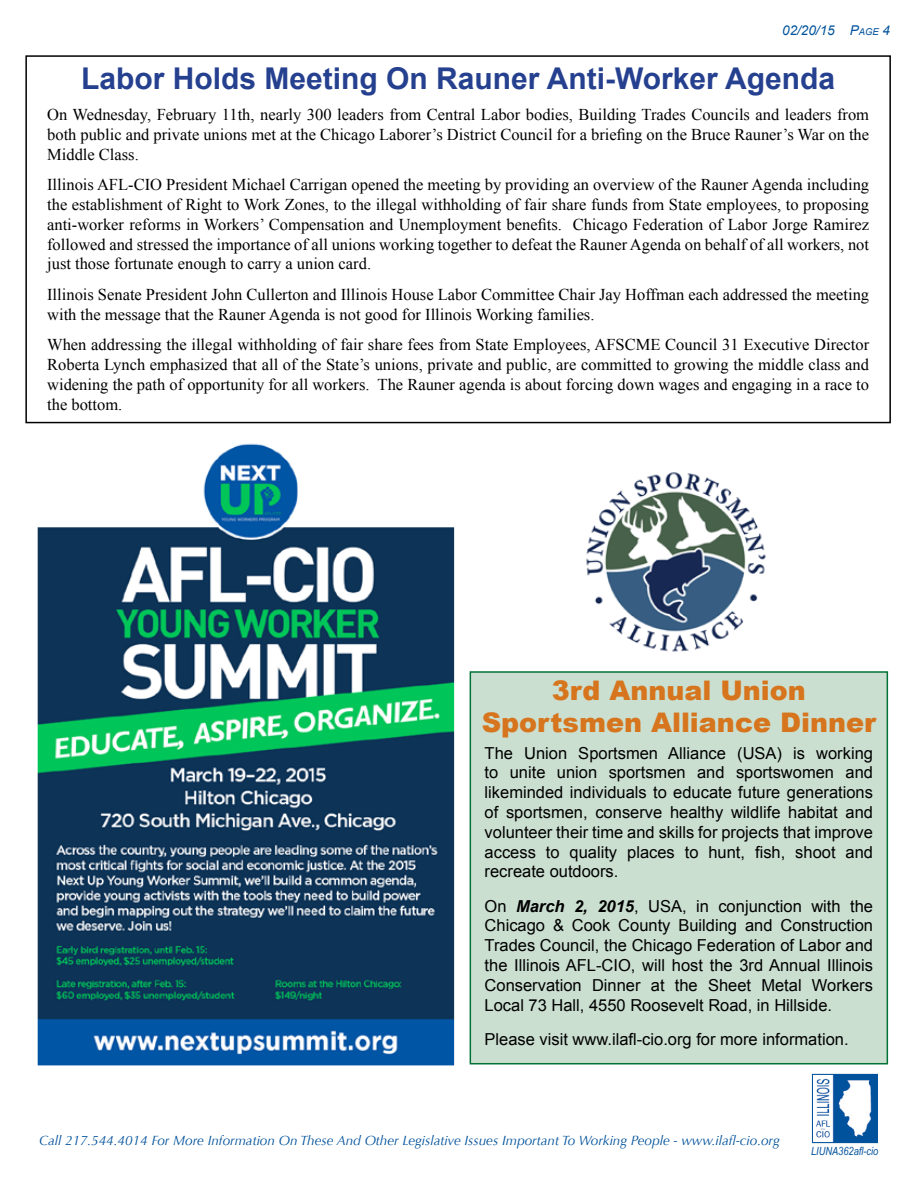
<style>
.page{position:relative;width:918px;height:1188px;background:#fff}
.page>*{position:absolute;margin:0;border:0;box-sizing:border-box;transform-origin:0 0}
.t1{font:700 30px "Arial";color:#25408f}
.t2{font:900 27px/32.4px "Arial";color:#d6751d;text-align:center}
.t3{font:16.5px/19.8px "Times New Roman";color:#000;text-align:justify}
.t4{font:16.5px/19.8px "Arial";color:#000;text-align:justify}
.t5{font:italic 13.5px "Optima";color:#00529c}
.t6{font:italic 13.5px "Arial";color:#00529c}
.t7{font:italic 11.25px "Arial Narrow";color:#00529c}
.s1{font-size:9.45px}
.s2{font-weight:700;font-style:italic}
</style>
<div class="page">
<img style="left:816px;top:1076px;width:60px;height:65px">
<div style="left:812px;top:1074px;width:66px;height:69px;border:1px solid #00529c"></div>
<div style="left:25px;top:55px;width:866px;height:368px;border:2px solid #000"></div>
<img style="left:38px;top:443px;width:416px;height:622px">
<div style="left:470px;top:672px;width:417px;height:392px;background:#cbdfd1"></div>
<div style="left:470px;top:671px;width:418px;height:393px;border:2px solid #007236"></div>
<img style="left:586px;top:472px;width:180px;height:180px">
<p class="t6" style="left:782px;top:22px;width:109px">02/20/15 P<span class="s1">age</span> 4</p>
<h1 class="t1" style="left:81px;top:59px;width:755px">Labor Holds Meeting On Rauner Anti-Worker Agenda</h1>
<p class="t3" style="left:47px;top:104px;width:824px">On Wednesday, February 11th, nearly 300 leaders from Central Labor bodies, Building Trades Councils and leaders from both public and private unions met at the Chicago Laborer’s District Council for a briefing on the Bruce Rauner’s War on the Middle Class.</p>
<p class="t3" style="left:47px;top:175px;width:824px">Illinois AFL-CIO President Michael Carrigan opened the meeting by providing an overview of the Rauner Agenda including the establishment of Right to Work Zones, to the illegal withholding of fair share funds from State employees, to proposing anti-worker reforms in Workers’ Compensation and Unemployment benefits. Chicago Federation of Labor Jorge Ramirez followed and stressed the importance of all unions working together to defeat the Rauner Agenda on behalf of all workers, not just those fortunate enough to carry a union card.</p>
<p class="t3" style="left:47px;top:284px;width:824px">Illinois Senate President John Cullerton and Illinois House Labor Committee Chair Jay Hoffman each addressed the meeting with the message that the Rauner Agenda is not good for Illinois Working families.</p>
<p class="t3" style="left:47px;top:335px;width:823px">When addressing the illegal withholding of fair share fees from State Employees, AFSCME Council 31 Executive Director Roberta Lynch emphasized that all of the State’s unions, private and public, are committed to growing the middle class and widening the path of opportunity for all workers. The Rauner agenda is about forcing down wages and engaging in a race to the bottom.</p>
<h2 class="t2" style="left:482px;top:673px;width:397px">3rd Annual Union<br>Sportsmen Alliance Dinner</h2>
<p class="t4" style="left:485px;top:743px;width:390px">The Union Sportsmen Alliance (USA) is working to unite union sportsmen and sportswomen and likeminded individuals to educate future generations of sportsmen, conserve healthy wildlife habitat and volunteer their time and skills for projects that improve access to quality places to hunt, fish, shoot and recreate outdoors.</p>
<p class="t4" style="left:485px;top:896px;width:390px">On <span class="s2">March 2, 2015</span>, USA, in conjunction with the Chicago &amp; Cook County Building and Construction Trades Council, the Chicago Federation of Labor and the Illinois AFL-CIO, will host the 3rd Annual Illinois Conservation Dinner at the Sheet Metal Workers Local 73 Hall, 4550 Roosevelt Road, in Hillside.</p>
<p class="t4" style="left:485px;top:1029px;width:366px">Please visit www.ilafl-cio.org for more information.</p>
<p class="t5" style="left:39px;top:1133px;width:742px">Call 217.544.4014 For More Information On These And Other Legislative Issues Important To Working People - www.ilafl-cio.org</p>
<p class="t7" style="left:811px;top:1143px;width:69px">Liuna362afl-cio</p>
</div>
